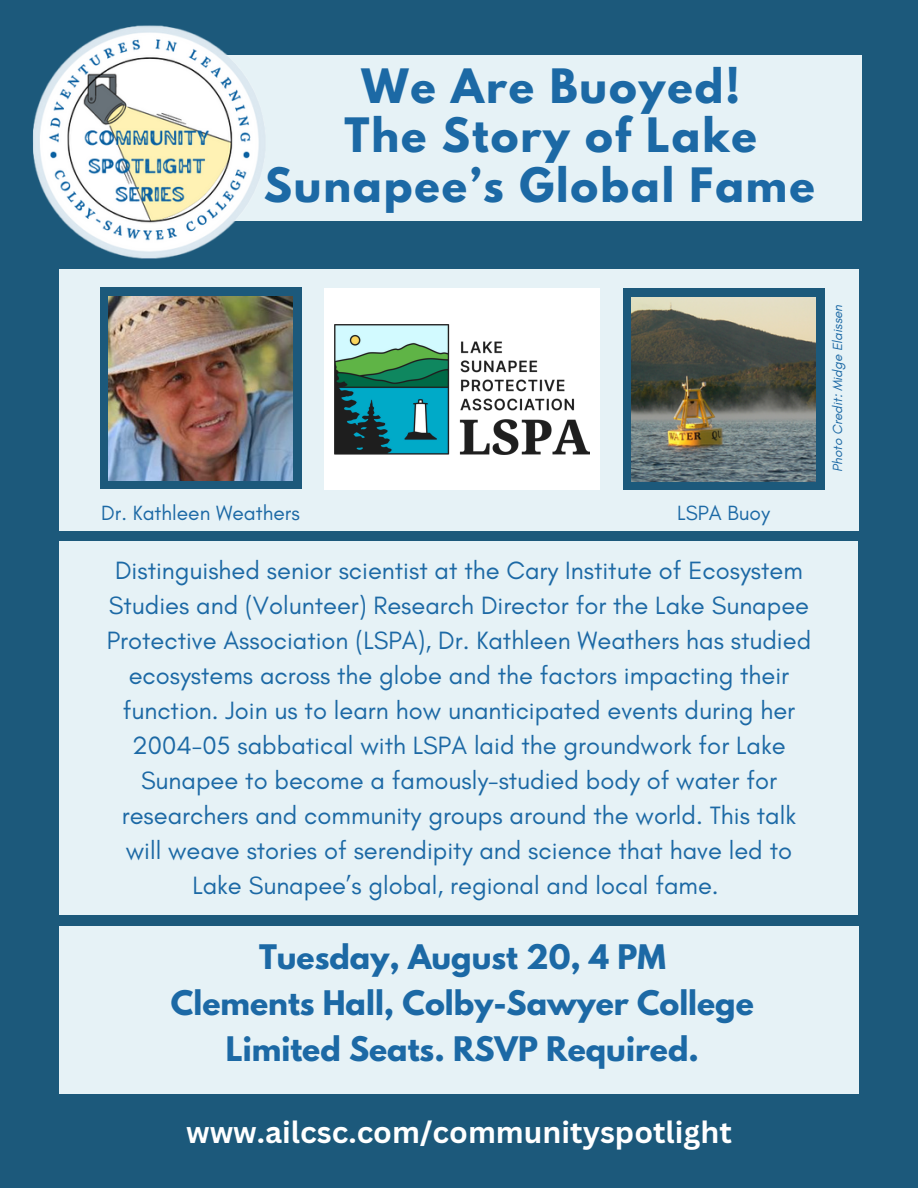
<style>
.page{position:relative;width:918px;height:1188px;background:#1c597b}
.page>*{position:absolute;margin:0;border:0;box-sizing:border-box;transform-origin:0 0}
.t1{font:700 42px/49.5px "League Spartan";letter-spacing:.045em;color:#1c69a5;text-align:center}
.t2{font:700 30px/46.2px "League Spartan";color:#1c69a5;text-align:center}
.t3{font:700 30px "Canva Sans";color:#fff}
.t4{font:25.5px/35px "Glacial Indifference";color:#1c69a5;text-align:center}
.t5{font:21px "Glacial Indifference";color:#1c69a5}
.t6{font:italic 13.5px "Glacial Indifference";letter-spacing:-.005em;color:#1c69a5}
</style>
<div class="page">
<div style="left:92px;top:55px;width:770px;height:166px;background:#e6f2f6"></div>
<div style="left:59px;top:542px;width:799px;height:373px;background:#e6f2f6"></div>
<div style="left:59px;top:926px;width:800px;height:167px;background:#e6f2f6"></div>
<div style="left:59px;top:269px;width:800px;height:261px;background:#e6f2f6"></div>
<img style="left:33px;top:25px;width:269px;height:285px">
<div style="left:324px;top:289px;width:276px;height:201px;background:#fff"></div>
<img style="left:334px;top:324px;width:256px;height:131px">
<div style="left:100px;top:288px;width:201px;height:201px;background:#1c597b"></div>
<img style="left:108px;top:296px;width:185px;height:185px">
<div style="left:623px;top:289px;width:201px;height:201px;background:#1c597b"></div>
<img style="left:631px;top:297px;width:185px;height:184px">
<p class="t1" style="left:361px;top:67px;width:380px">We Are Buoyed!</p>
<p class="t1" style="left:264px;top:116px;width:552px">The Story of Lake<br>Sunapee’s Global Fame</p>
<h2 class="t5" style="left:101px;top:500px;width:200px">Dr. Kathleen Weathers</h2>
<h2 class="t5" style="left:677px;top:500px;width:94px">LSPA Buoy</h2>
<p class="t4" style="left:107px;top:552px;width:706px">Distinguished senior scientist at the Cary Institute of Ecosystem Studies and (Volunteer) Research Director for the Lake Sunapee Protective Association (LSPA), Dr. Kathleen Weathers has studied ecosystems across the globe and the factors impacting their function. Join us to learn how unanticipated events during her 2004-05 sabbatical with LSPA laid the groundwork for Lake Sunapee to become a famously-studied body of water for researchers and community groups around the world. This talk will weave stories of serendipity and science that have led to Lake Sunapee’s global, regional and local fame.</p>
<h1 class="t2" style="left:171px;top:938px;width:584px">Tuesday, August 20, 4 PM<br>Clements Hall, Colby-Sawyer College<br>Limited Seats. RSVP Required.</h1>
<h3 class="t3" style="left:186px;top:1111px;width:547px">www.ailcsc.com/communityspotlight</h3>
<p class="t6" style="left:829px;top:472px;width:169px;rotate:-90deg">Photo Credit: Midge Elaissen</p>
</div>
